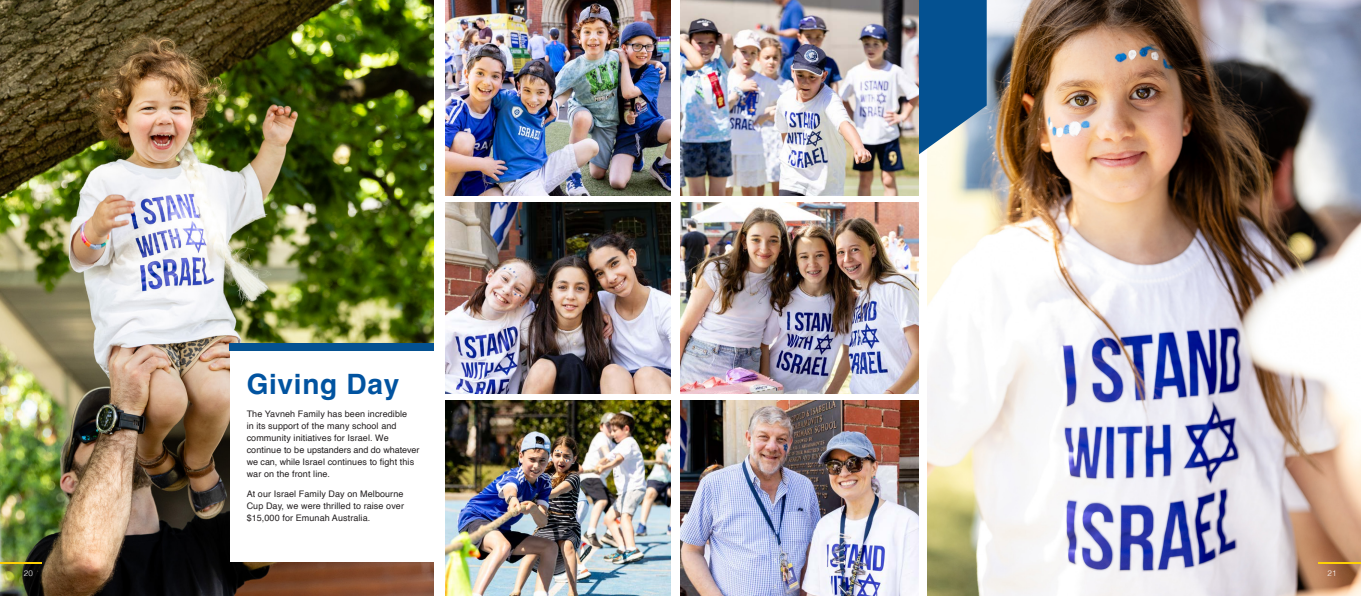
<style>
.page{position:relative;width:1361px;height:596px;background:#fff}
.page>*{position:absolute;margin:0;border:0;box-sizing:border-box;transform-origin:0 0}
.t1{font:700 28px "Helvetica";letter-spacing:.025em;color:#0153a0}
.YAV_BODY_COPY_A{font:9px/12px "Helvetica";letter-spacing:.01em;color:#231f20}
.t2{font:300 8px "Helvetica";color:#fff}
</style>
<div class="page">
<img style="left:927px;top:0;width:434px;height:595px">
<img style="left:0;top:0;width:434px;height:595px">
<img style="left:445px;top:0;width:225px;height:196px">
<img style="left:445px;top:203px;width:225px;height:190px">
<img style="left:445px;top:400px;width:225px;height:195px">
<div style="left:230px;top:350px;width:207px;height:211px;background:#fff"></div>
<div style="left:230px;top:343px;width:204px;height:7px;background:#045191"></div>
<hr style="left:1318px;top:561px;width:43px;height:2px;background:#fed105">
<img style="left:680px;top:203px;width:238px;height:190px">
<img style="left:680px;top:400px;width:238px;height:195px">
<svg style="left:918px;top:0;width:68px;height:189px;background:#457ba6"></svg>
<img style="left:680px;top:0;width:238px;height:196px">
<hr style="left:0;top:561px;width:42px;height:2px;background:#fed105">
<p class="t1" style="left:247px;top:367px;width:154px">Giving Day</p>
<p class="YAV_BODY_COPY_A" style="left:247px;top:407px;width:174px">The Yavneh Family has been incredible<br>in its support of the many school and community initiatives for Israel. We continue to be upstanders and do whatever we can, while Israel continues to fight this war on the front line.</p>
<p class="YAV_BODY_COPY_A" style="left:247px;top:488px;width:159px;text-align:justify">At our Israel Family Day on Melbourne Cup Day, we were thrilled to raise over $15,000 for Emunah Australia.</p>
<p class="t2" style="left:24px;top:566px;width:10px">20</p>
<p class="t2" style="left:1327px;top:566px;width:10px">21</p>
</div>
